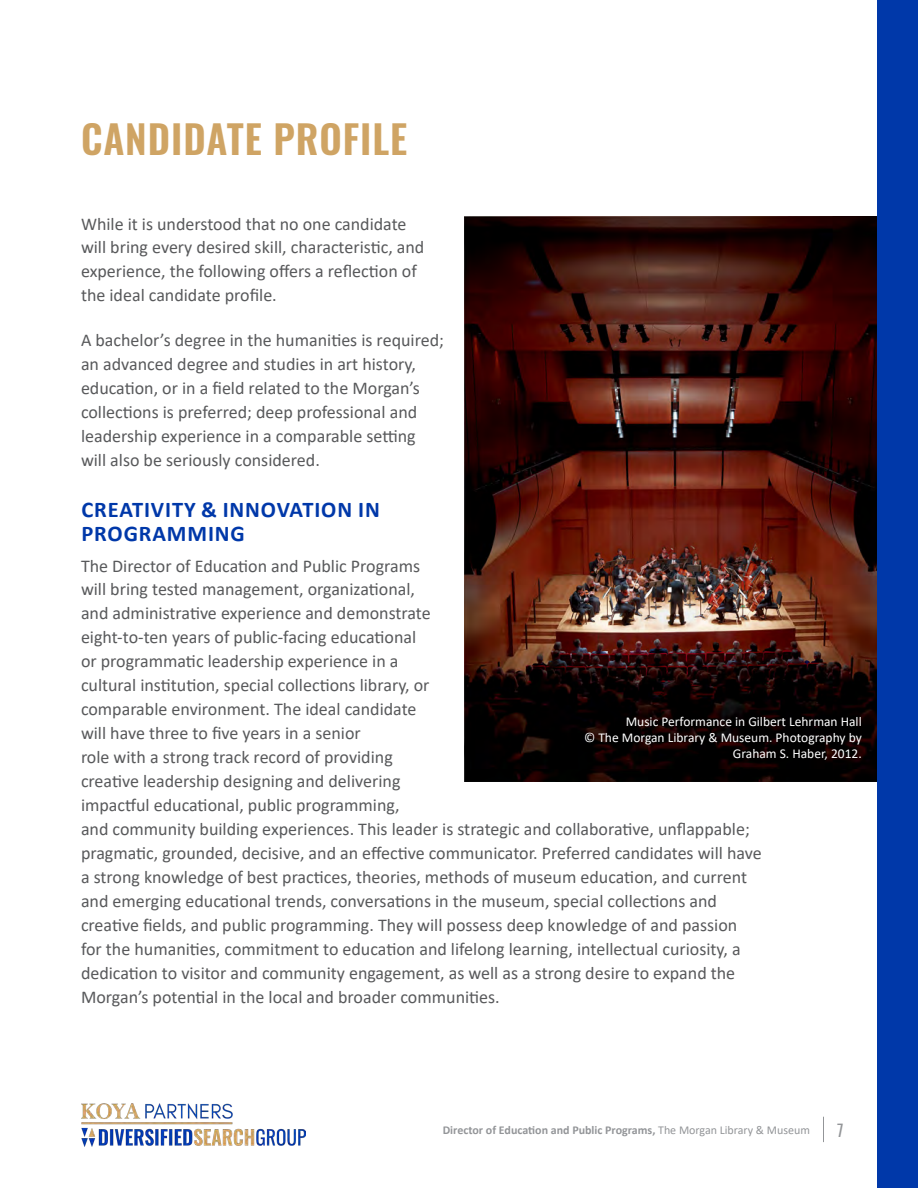
<style>
.page{position:relative;width:918px;height:1188px;background:#fff}
.page>*{position:absolute;margin:0;border:0;box-sizing:border-box;transform-origin:0 0}
.t1{font:600 39px "Oswald";letter-spacing:.025em;color:#cfa464}
.t2{font:700 22.5px/24px "Calibri";letter-spacing:.04em;color:#0038a9}
.t3{font:18px/24px "Calibri";color:#58595b}
.t4{font:16.5px "Oswald";color:#939598}
.t5{font:13.5px/16.2px "Calibri";color:#fff;text-align:right}
.t6{font:700 12px "Calibri";color:#939598}
.s1{font-weight:400}
</style>
<div class="page">
<img style="left:464px;top:216px;width:414px;height:565px">
<div style="left:878px;top:0;width:40px;height:1188px;background:#0038a9"></div>
<svg style="left:823px;top:1117px;width:1px;height:25px"></svg>
<img style="left:81px;top:1104px;width:225px;height:42px">
<h1 class="t1" style="left:81px;top:104px;width:328px">CANDIDATE PROFILE</h1>
<p class="t3" style="left:81px;top:211px;width:345px">While it is understood that no one candidate will bring every desired skill, characteristic, and experience, the following offers a reflection of the ideal candidate profile.</p>
<p class="t3" style="left:81px;top:327px;width:365px">A bachelor’s degree in the humanities is required; an advanced degree and studies in art history, education, or in a field related to the Morgan’s collections is preferred; deep professional and leadership experience in a comparable setting will also be seriously considered.</p>
<p class="t2" style="left:81px;top:497px;width:300px">CREATIVITY &amp; INNOVATION IN<br>PROGRAMMING</p>
<p class="t3" style="left:81px;top:553px;width:682px">The Director of Education and Public Programs<br>will bring tested management, organizational,<br>and administrative experience and demonstrate<br>eight-to-ten years of public-facing educational<br>or programmatic leadership experience in a<br>cultural institution, special collections library, or<br>comparable environment. The ideal candidate<br>will have three to five years in a senior<br>role with a strong track record of providing<br>creative leadership designing and delivering<br>impactful educational, public programming,<br>and community building experiences. This leader is strategic and collaborative, unflappable; pragmatic, grounded, decisive, and an effective communicator. Preferred candidates will have a strong knowledge of best practices, theories, methods of museum education, and current and emerging educational trends, conversations in the museum, special collections and creative fields, and public programming. They will possess deep knowledge of and passion for the humanities, commitment to education and lifelong learning, intellectual curiosity, a dedication to visitor and community engagement, as well as a strong desire to expand the Morgan’s potential in the local and broader communities.</p>
<p class="t5" style="left:584px;top:713px;width:279px">Music Performance in Gilbert Lehrman Hall<br>© The Morgan Library &amp; Museum. Photography by<br>Graham S. Haber, 2012.</p>
<p class="t6" style="left:443px;top:1121px;width:369px">Director of Education and Public Programs, <span class="s1">The Morgan Library &amp; Museum</span></p>
<p class="t4" style="left:837px;top:1115px;width:8px">7</p>
</div>
